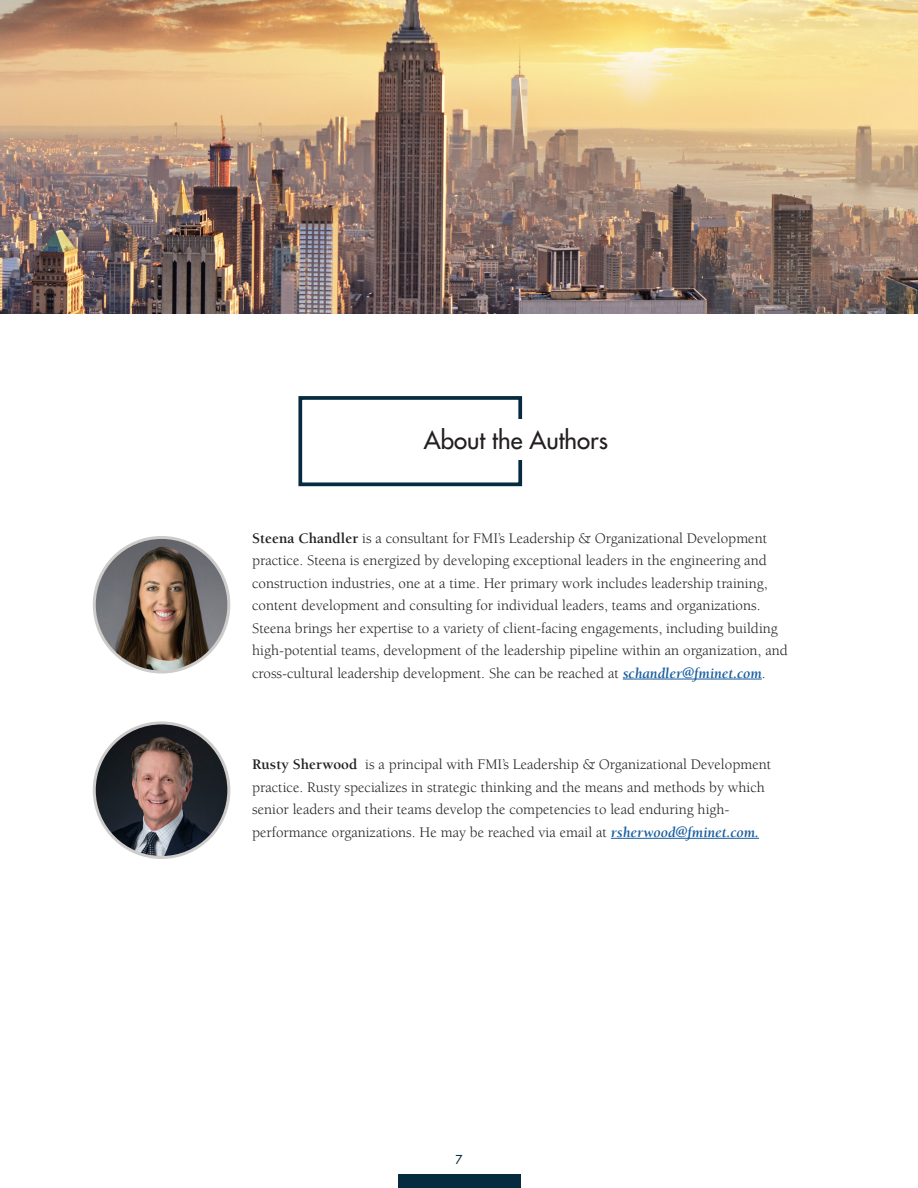
<style>
.page{position:relative;width:918px;height:1188px;background:#fff}
.page>*{position:absolute;margin:0;border:0;box-sizing:border-box;transform-origin:0 0}
.t1{font:500 24.15px "Futura Std";color:#231f20}
.MAINBODY{font:15px/22.5px "Berkeley Std";color:#231f20}
.t2{font:500 12px "Futura Std";color:#062a40}
.s1{font-weight:700}
.s2{font-weight:700;font-style:italic;color:#175d9e}
</style>
<div class="page">
<div style="left:398px;top:1174px;width:122px;height:14px;background:#062a40"></div>
<img style="left:0;top:0;width:918px;height:314px">
<div style="left:298px;top:396px;width:224px;height:90px;border:4px solid #062a40"></div>
<div style="left:515px;top:419px;width:21px;height:40px;background:#fff"></div>
<hr style="left:611px;top:838px;width:148px;height:1px;background:#175d9e">
<hr style="left:623px;top:679px;width:139px;height:1px;background:#175d9e">
<img style="left:94px;top:537px;width:135px;height:135px;border-radius:67px">
<div style="left:93px;top:536px;width:137px;height:138px;border:3px solid #cecccb;border-radius:50%"></div>
<img style="left:94px;top:723px;width:135px;height:135px;border-radius:67px">
<div style="left:93px;top:721px;width:137px;height:138px;border:3px solid #cecccb;border-radius:50%"></div>
<p class="t1" style="left:424px;top:425px;width:186px">About the Authors</p>
<p class="MAINBODY" style="left:252px;top:527px;width:537px"><span class="s1">Steena Chandler</span> is a consultant for FMI’s Leadership &amp; Organizational Development practice. Steena is energized by developing exceptional leaders in the engineering and construction industries, one at a time. Her primary work includes leadership training, content development and consulting for individual leaders, teams and organizations.<br>Steena brings her expertise to a variety of client-facing engagements, including building high-potential teams, development of the leadership pipeline within an organization, and cross-cultural leadership development. She can be reached at <span class="s2">schandler@fminet.com</span>.</p>
<p class="MAINBODY" style="left:252px;top:754px;width:521px"><span class="s1">Rusty Sherwood</span> is a principal with FMI’s Leadership &amp; Organizational Development practice. Rusty specializes in strategic thinking and the means and methods by which senior leaders and their teams develop the competencies to lead enduring high&shy;performance organizations. He may be reached via email at <span class="s2">rsherwood@fminet.com.</span></p>
<p class="t2" style="left:456px;top:1152px;width:8px">7</p>
</div>
